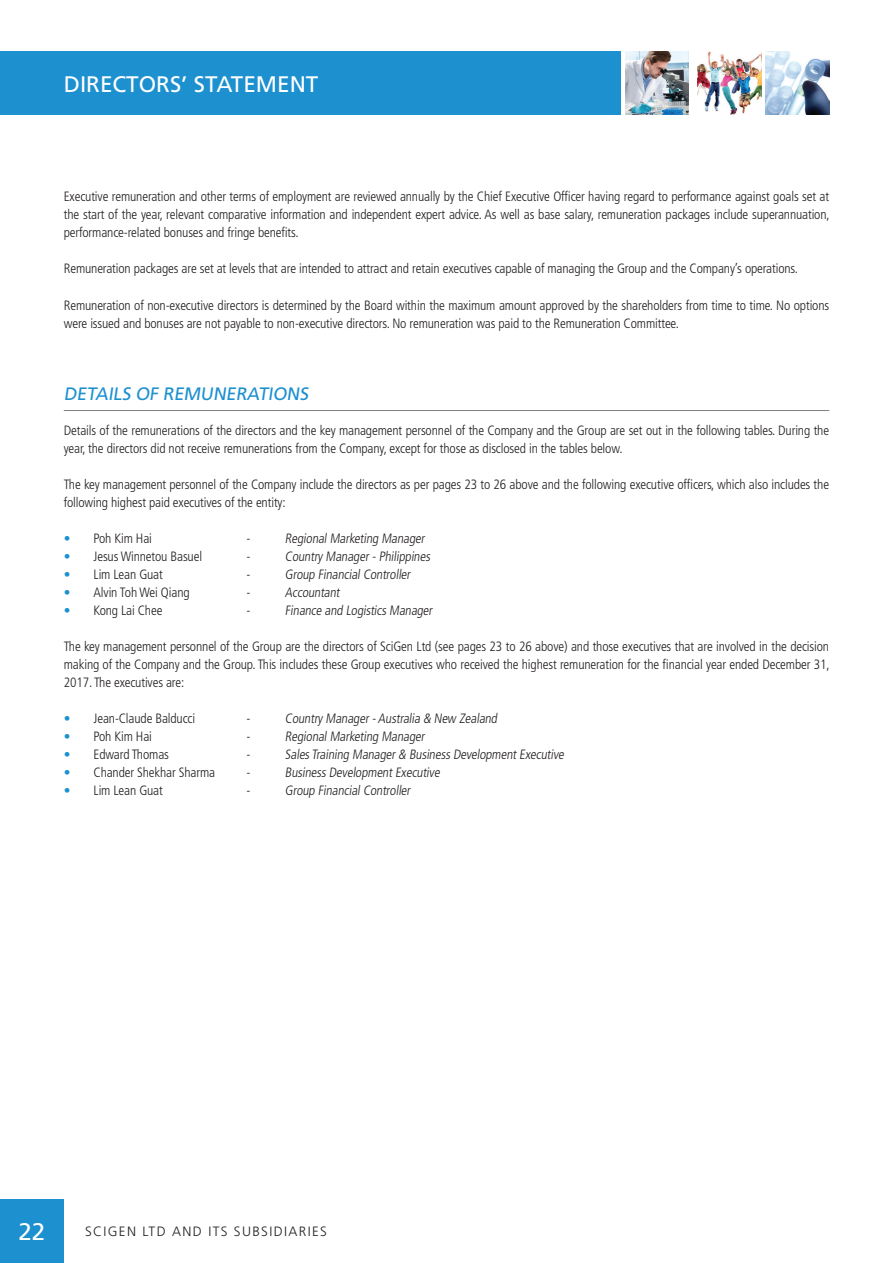
<style>
.page{position:relative;width:893px;height:1263px;background:#fff}
.page>*{position:absolute;margin:0;border:0;box-sizing:border-box;transform-origin:0 0}
.t1{font:24px "Frutiger";color:#fff}
.t2{font:22.5px "Frutiger";color:#fff}
.t3{font:18px "Frutiger";color:#1d90d0}
.t4{font:300 condensed 13.5px/18px "Frutiger";letter-spacing:-.01em;color:#231f20}
.t5{font:300 13.5px "Frutiger";letter-spacing:.1em;color:#231f20}
.s1{color:#1d90d0}
</style>
<div class="page">
<div style="left:0;top:1199px;width:64px;height:64px;background:#1d90d0"></div>
<div style="left:0;top:51px;width:621px;height:64px;background:#1d90d0"></div>
<img style="left:625px;top:51px;width:64px;height:64px">
<img style="left:697px;top:51px;width:64px;height:64px">
<img style="left:765px;top:51px;width:64px;height:64px">
<hr style="left:64px;top:410px;width:765px;height:1px;background:#808285">
<h2 class="t2" style="left:64px;top:71px;width:256px">DIRECTORS’ STATEMENT</h2>
<p class="t4" style="left:64px;top:188px;width:767px;text-align:justify">Executive remuneration and other terms of employment are reviewed annually by the Chief Executive Officer having regard to performance against goals set at the start of the year, relevant comparative information and independent expert advice. As well as base salary, remuneration packages include superannuation, performance-related bonuses and fringe benefits.</p>
<p class="t4" style="left:64px;top:260px;width:736px">Remuneration packages are set at levels that are intended to attract and retain executives capable of managing the Group and the Company’s operations.</p>
<p class="t4" style="left:64px;top:296px;width:767px">Remuneration of non-executive directors is determined by the Board within the maximum amount approved by the shareholders from time to time. No options were issued and bonuses are not payable to non-executive directors. No remuneration was paid to the Remuneration Committee.</p>
<h3 class="t3" style="left:64px;top:383px;width:249px">DETAILS OF REMUNERATIONS</h3>
<p class="t4" style="left:64px;top:421px;width:767px">Details of the remunerations of the directors and the key management personnel of the Company and the Group are set out in the following tables. During the year, the directors did not receive remunerations from the Company, except for those as disclosed in the tables below.</p>
<p class="t4" style="left:64px;top:475px;width:767px">The key management personnel of the Company include the directors as per pages 23 to 26 above and the following executive officers, which also includes the following highest paid executives of the entity:</p>
<p class="t4" style="left:64px;top:529px;width:90px"><span class="s1">•</span> Poh Kim Hai</p>
<p class="t4" style="left:247px;top:529px;width:5px">-</p>
<p class="t4" style="left:285px;top:529px;width:143px">RegionalMarketing Manager</p>
<p class="t4" style="left:64px;top:547px;width:140px"><span class="s1">•</span> Jesus Winnetou Basuel</p>
<p class="t4" style="left:247px;top:547px;width:5px">-</p>
<p class="t4" style="left:285px;top:547px;width:149px">Country Manager-Philippines</p>
<p class="t4" style="left:64px;top:565px;width:101px"><span class="s1">•</span> Lim Lean Guat</p>
<p class="t4" style="left:247px;top:565px;width:5px">-</p>
<p class="t4" style="left:285px;top:565px;width:129px">Group FinancialController</p>
<p class="t4" style="left:64px;top:583px;width:127px"><span class="s1">•</span> Alvin Toh Wei Qiang</p>
<p class="t4" style="left:247px;top:583px;width:5px">-</p>
<p class="t4" style="left:285px;top:583px;width:59px">Accountant</p>
<p class="t4" style="left:64px;top:601px;width:100px"><span class="s1">•</span> Kong Lai Chee</p>
<p class="t4" style="left:247px;top:601px;width:5px">-</p>
<p class="t4" style="left:285px;top:601px;width:151px">Finance and Logistics Manager</p>
<p class="t4" style="left:64px;top:637px;width:767px;text-align:justify">The key management personnel of the Group are the directors of SciGen Ltd (see pages 23 to 26 above) and those executives that are involved in the decision making of the Company and the Group. This includes these Group executives who received the highest remuneration for the financial year ended December 31, 2017. The executives are:</p>
<p class="t4" style="left:64px;top:709px;width:133px"><span class="s1">•</span> Jean-Claude Balducci</p>
<p class="t4" style="left:247px;top:709px;width:5px">-</p>
<p class="t4" style="left:285px;top:709px;width:216px">Country Manager-Australia &amp; New Zealand</p>
<p class="t4" style="left:64px;top:727px;width:90px"><span class="s1">•</span> Poh Kim Hai</p>
<p class="t4" style="left:247px;top:727px;width:5px">-</p>
<p class="t4" style="left:285px;top:727px;width:143px">RegionalMarketing Manager</p>
<p class="t4" style="left:64px;top:745px;width:107px"><span class="s1">•</span> Edward Thomas</p>
<p class="t4" style="left:247px;top:745px;width:5px">-</p>
<p class="t4" style="left:285px;top:745px;width:283px">Sales Training Manager&amp; Business DevelopmentExecutive</p>
<p class="t4" style="left:64px;top:763px;width:153px"><span class="s1">•</span> Chander Shekhar Sharma</p>
<p class="t4" style="left:247px;top:763px;width:5px">-</p>
<p class="t4" style="left:285px;top:763px;width:159px">Business DevelopmentExecutive</p>
<p class="t4" style="left:64px;top:781px;width:101px"><span class="s1">•</span> Lim Lean Guat</p>
<p class="t4" style="left:247px;top:781px;width:5px">-</p>
<p class="t4" style="left:285px;top:781px;width:129px">Group FinancialController</p>
<h1 class="t1" style="left:19px;top:1218px;width:28px">22</h1>
<p class="t5" style="left:85px;top:1224px;width:243px">SCIGEN LTD AND ITS SUBSIDIARIES</p>
</div>
